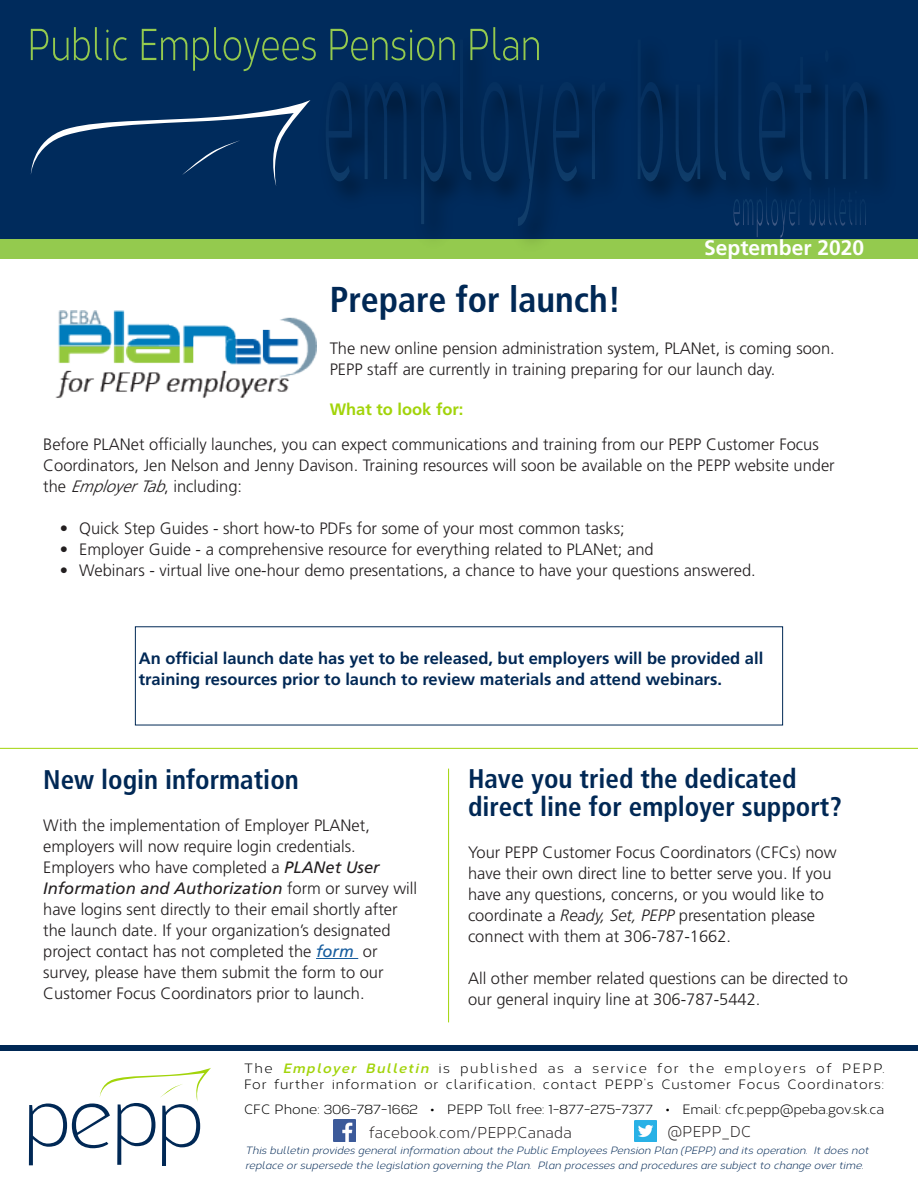
<style>
.page{position:relative;width:918px;height:1188px;background:#fff}
.page>*{position:absolute;margin:0;border:0;box-sizing:border-box;transform-origin:0 0}
.Subhead{font:700 condensed 36px "Frutiger LT Std";color:#002855}
.Subhead-2{font:700 condensed 27px/28.5px "Frutiger LT Std";color:#002855}
.Subhead-3{font:700 21px "Frutiger LT Std";color:#fff}
.Subhead-4{font:300 16.5px/21px "Frutiger LT Std";color:#231f20}
.Subhead-5{font:700 16.5px "Frutiger LT Std";color:#002855}
.Subhead-6{font:700 16.5px "Frutiger LT Std";color:#a2d40a}
.t1{font:15.6px "Corbert";letter-spacing:.02em;color:#231f20;scale:.92 1}
.t2{font:13.5px/16.2px "Corbert";letter-spacing:.06em;color:#000}
.t3{font:13.5px "Corbert";color:#000}
.t4{font:italic 10.5px/15px "Corbert";color:#002855}
.s1{font-style:italic}
.s2{font-weight:400;font-style:italic}
.s3{font-weight:400;font-style:italic;color:#175d9e}
.s4{font-weight:700;font-style:italic;color:#a2d40a}
</style>
<div class="page">
<div style="left:0;top:0;width:918px;height:259px;background:#002b5c"></div>
<div style="left:0;top:239px;width:918px;height:20px;background:#94ca4e"></div>
<img style="left:526px;top:68px;width:355px;height:174px">
<svg style="left:553px;top:82px;width:26px;height:99px"></svg>
<svg style="left:592px;top:82px;width:13px;height:97px"></svg>
<svg style="left:638px;top:68px;width:25px;height:113px"></svg>
<svg style="left:676px;top:85px;width:24px;height:97px"></svg>
<svg style="left:715px;top:68px;width:11px;height:112px"></svg>
<svg style="left:738px;top:68px;width:12px;height:112px"></svg>
<svg style="left:759px;top:82px;width:26px;height:99px"></svg>
<svg style="left:795px;top:68px;width:16px;height:112px"></svg>
<svg style="left:825px;top:68px;width:4px;height:111px"></svg>
<svg style="left:843px;top:82px;width:24px;height:97px"></svg>
<svg style="left:31px;top:100px;width:280px;height:86px"></svg>
<svg style="left:733px;top:188px;width:69px;height:50px"></svg>
<svg style="left:810px;top:188px;width:56px;height:38px"></svg>
<svg style="left:31px;top:27px;width:96px;height:34px"></svg>
<svg style="left:142px;top:29px;width:45px;height:31px"></svg>
<svg style="left:193px;top:27px;width:123px;height:44px"></svg>
<svg style="left:327px;top:27px;width:217px;height:199px"></svg>
<div style="left:0;top:1046px;width:918px;height:5px;background:#002855"></div>
<svg style="left:29px;top:1068px;width:182px;height:98px"></svg>
<img style="left:333px;top:1119px;width:22px;height:22px">
<img style="left:635px;top:1120px;width:22px;height:22px">
<hr style="left:0;top:748px;width:918px;height:1px;background:#a2d40a">
<hr style="left:316px;top:958px;width:42px;height:1px;background:#175d9e">
<hr style="left:448px;top:769px;width:1px;height:253px;background:#a2d40a">
<img style="left:55px;top:310px;width:261px;height:88px">
<p class="Subhead-3" style="left:704px;top:236px;width:161px">September 2020</p>
<p class="Subhead" style="left:330px;top:278px;width:293px">Prepare for launch!</p>
<p class="Subhead-4" style="left:330px;top:338px;width:507px">The new online pension administration system, PLANet, is coming soon.<br>PEPP staff are currently in training preparing for our launch day.</p>
<p class="Subhead-6" style="left:330px;top:400px;width:135px">What to look for:</p>
<p class="Subhead-4" style="left:43px;top:434px;width:793px">Before PLANet officially launches, you can expect communications and training from our PEPP Customer Focus<br>Coordinators, Jen Nelson and Jenny Davison. Training resources will soon be available on the PEPP website under</p>
<p class="Subhead-4" style="left:43px;top:476px;width:200px">the <span class="s1">EmployerTab</span>, including:</p>
<p class="Subhead-4" style="left:60px;top:518px;width:566px">• Quick Step Guides - short how-to PDFs for some of your most common tasks;</p>
<p class="Subhead-4" style="left:60px;top:539px;width:596px">• Employer Guide - a comprehensive resource for everything related to PLANet; and</p>
<p class="Subhead-4" style="left:60px;top:560px;width:698px">• Webinars - virtual live one-hour demo presentations, a chance to have your questions answered.</p>
<p class="Subhead-5" style="left:139px;top:649px;width:626px">An official launch date has yet to be released, but employers will be provided all</p>
<p class="Subhead-5" style="left:139px;top:670px;width:585px">training resources prior to launch to review materials and attend webinars.</p>
<p class="Subhead-2" style="left:43px;top:765px;width:257px">New login information</p>
<p class="Subhead-4" style="left:43px;top:815px;width:376px">With the implementation of Employer PLANet, employers will now require login credentials.<br>Employers who have completed a <span class="s2">PLANet User Information and Authorization</span> form or survey will have logins sent directly to their email shortly after the launch date. If your organization’s designated project contact has not completed the <span class="s3">form</span> or survey, please have them submit the form to our Customer Focus Coordinators prior to launch.</p>
<p class="Subhead-2" style="left:468px;top:764px;width:375px">Have you tried the dedicated direct line for employer support?</p>
<p class="Subhead-4" style="left:468px;top:842px;width:370px">Your PEPP Customer Focus Coordinators (CFCs) now have their own direct line to better serve you. If you have any questions, concerns, or you would like to coordinate a <span class="s1">Ready, Set, PEPP</span> presentation please connect with them at 306-787-1662.</p>
<p class="Subhead-4" style="left:468px;top:968px;width:381px">All other member related questions can be directed to our general inquiry line at 306-787-5442.</p>
<p class="t2" style="left:244px;top:1059px;width:642px">The <span class="s4">Employer Bulletin</span> is published as a service for the employers of PEPP.<br>For further information or clarification, contact PEPP’s Customer Focus Coordinators:</p>
<p class="t3" style="left:244px;top:1100px;width:642px">CFC Phone: 306-787-1662 • PEPP Toll free: 1-877-275-7377 • Email: cfc.pepp@peba.gov.sk.ca</p>
<p class="t4" style="left:245px;top:1143px;width:625px">This bulletin provides general information about the Public Employees Pension Plan (PEPP) and its operation. It does not replace or supersede the legislation governing the Plan. Plan processes and procedures are subject to change over time.</p>
<p class="t1" style="left:369px;top:1121px;width:222px">facebook.com/PEPP.Canada</p>
<p class="t1" style="left:668px;top:1120px;width:92px">@PEPP_DC</p>
</div>
